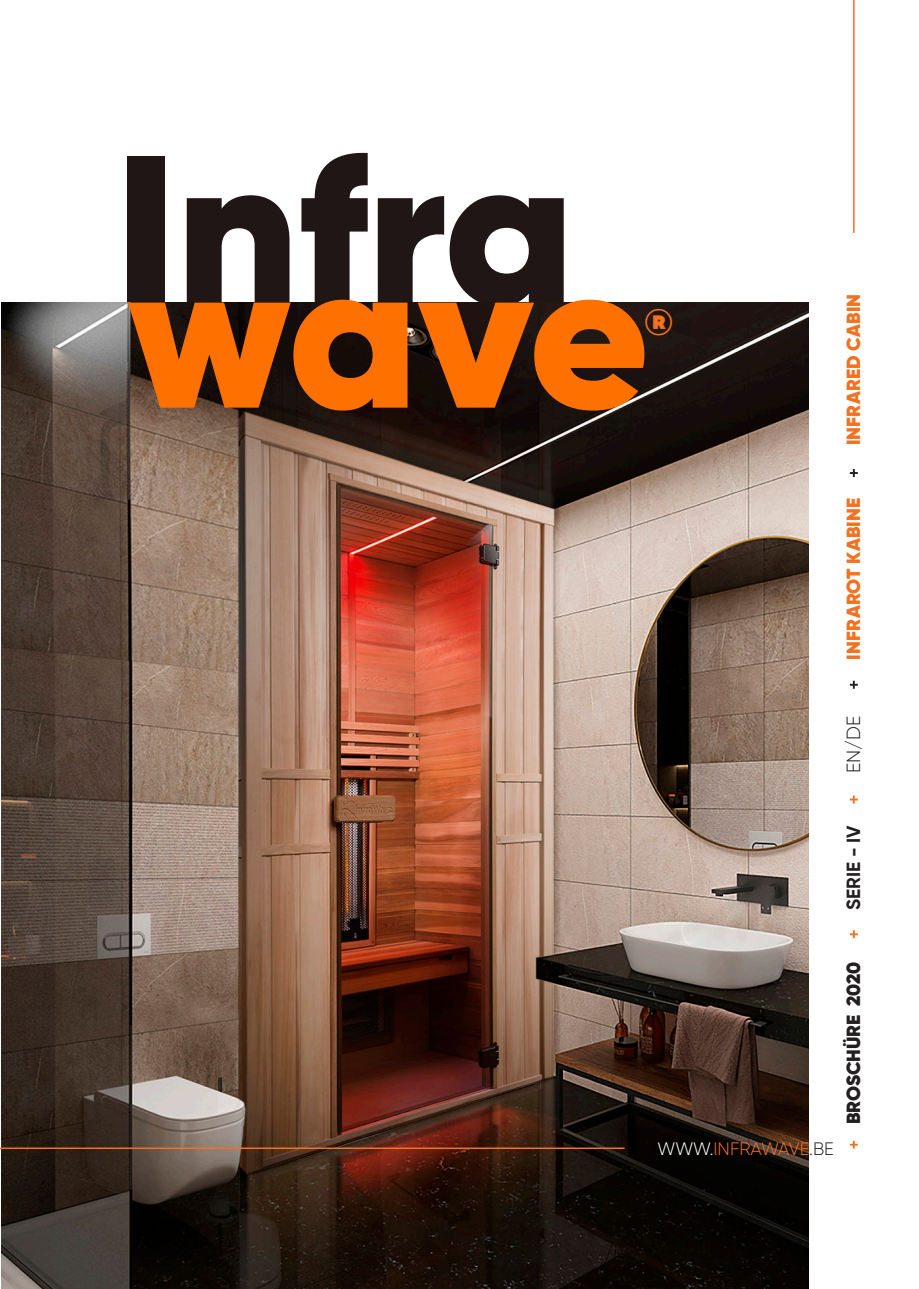
<style>
.page{position:relative;width:919px;height:1289px;background:#fff}
.page>*{position:absolute;margin:0;border:0;box-sizing:border-box;transform-origin:0 0}
.t1{font:900 210px "Gilroy";color:#201615}
.t2{font:900 210px "Gilroy";color:#fe7100}
.t3{font:900 36.75px "Gilroy";color:#f47121}
.t4{font:900 19.05px "Gilroy";letter-spacing:.01em;color:#f47121}
.t5{font:900 19.05px "Gilroy";letter-spacing:-.01em;color:#231f20}
.t6{font:700 19.05px "Gilroy";color:#231f20}
.t7{font:300 19.05px "Gilroy";color:#231f20}
.t8{font:300 18px "Gilroy";color:#f47121}
.s1{color:#fff}
.s2{color:#231f20}
</style>
<div class="page">
<img style="left:1px;top:302px;width:807px;height:986px">
<hr style="left:0;top:1147px;width:624px;height:1px;background:#f47121">
<hr style="left:853px;top:0;width:1px;height:233px;background:#f47121">
<svg style="left:849px;top:1140px;width:8px;height:8px"></svg>
<svg style="left:849px;top:930px;width:8px;height:8px"></svg>
<svg style="left:849px;top:795px;width:8px;height:8px"></svg>
<svg style="left:849px;top:680px;width:8px;height:8px"></svg>
<svg style="left:849px;top:469px;width:8px;height:8px"></svg>
<p class="t1" style="left:116px;top:96px;width:459px">Infra</p>
<p class="t2" style="left:125px;top:201px;width:525px">wave</p>
<p class="t3" style="left:644px;top:299px;width:30px">®</p>
<p class="t4" style="left:841px;top:445px;width:153px;rotate:-90deg">INFRARED CABIN</p>
<p class="t4" style="left:841px;top:659px;width:163px;rotate:-90deg">INFRAROT KABINE</p>
<p class="t7" style="left:841px;top:773px;width:59px;rotate:-90deg">EN/DE</p>
<p class="t6" style="left:841px;top:909px;width:86px;rotate:-90deg">SERIE - IV</p>
<p class="t8" style="left:657px;top:1137px;width:178px"><span class="s1">WWW.</span>INFRAWAVE<span class="s2">.BE</span></p>
<p class="t5" style="left:841px;top:1124px;width:164px;rotate:-90deg">BROSCHÜRE 2020</p>
</div>
